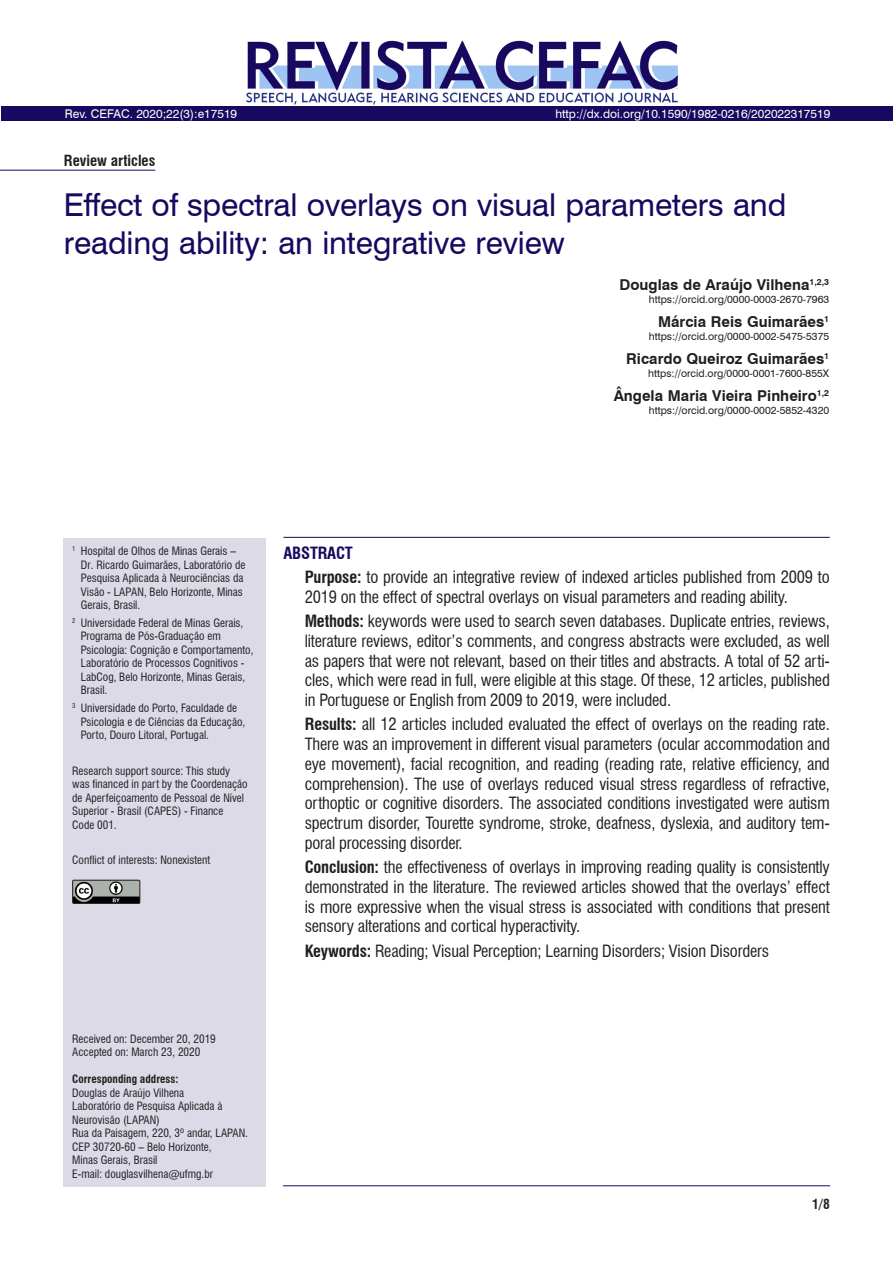
<style>
.page{position:relative;width:893px;height:1263px;background:#fff}
.page>*{position:absolute;margin:0;border:0;box-sizing:border-box;transform-origin:0 0}
.Titulo_só_inglês{font:31.5px/37.8px "Swiss 721 BT";letter-spacing:-.005em;color:#18085f}
.Resumo_só_ingles{font:condensed 16.5px/19.8px "Swiss 721 BT";letter-spacing:-.01em;color:#231f20;text-align:justify}
.Resumo_título_-_só{font:700 condensed 16.5px "Swiss 721 BT";letter-spacing:-.01em;color:#18085f}
.Autor{font:700 15px "Swiss 721 BT";color:#231f20}
.Tipo_de_artigo{font:700 condensed 15px "Swiss 721 BT";color:#231f20}
.Cabeço_autor_esquer{font:700 condensed 13.5px "Swiss 721 BT";color:#231f20}
.DOI_-_variável_1{font:12px "Swiss 721 BT";color:#fff}
.Legenda_bibliográfi{font:12px "Swiss 721 BT";color:#fff}
.Notas{font:condensed 11.25px/13.5px "Swiss 721 BT";color:#231f20}
.Endereço_correspond{font:condensed 11.25px/13.5px "Swiss 721 BT";color:#231f20}
.Notas_sem_paragrafo{font:condensed 11.25px/13.5px "Swiss 721 BT";color:#231f20}
.Endereço_correspond-2{font:700 condensed 11.25px "Swiss 721 BT";color:#231f20}
.ORCID{font:10.5px "Swiss 721 BT";color:#231f20}
.s1{font-weight:700}
</style>
<div class="page">
<div style="left:64px;top:538px;width:202px;height:648px;background:#dcdae7"></div>
<img style="left:74px;top:882px;width:64px;height:20px">
<div style="left:72px;top:880px;width:68px;height:24px;border:1px solid #231f20"></div>
<hr style="left:283px;top:537px;width:547px;height:1px;background:#18085f">
<hr style="left:283px;top:1185px;width:547px;height:1px;background:#18085f">
<hr style="left:0;top:170px;width:155px;height:1px;background:#18085f">
<img style="left:246px;top:40px;width:432px;height:65px">
<div style="left:1px;top:106px;width:892px;height:15px;background:#18085f"></div>
<p class="Legenda_bibliográfi" style="left:65px;top:106px;width:174px">Rev. CEFAC. 2020;22(3):e17519</p>
<p class="DOI_-_variável_1" style="left:555px;top:106px;width:276px">http://dx.doi.org/10.1590/1982-0216/202022317519</p>
<p class="Tipo_de_artigo" style="left:64px;top:152px;width:93px">Review articles</p>
<p class="Titulo_só_inglês" style="left:64px;top:185px;width:724px">Effect of spectral overlays on visual parameters and reading ability: an integrative review</p>
<p class="Autor" style="left:620px;top:274px;width:211px">Douglas de Araújo Vilhena<sup>1,2,3</sup></p>
<p class="ORCID" style="left:649px;top:292px;width:182px">https://orcid.org/0000-0003-2670-7963</p>
<p class="Autor" style="left:658px;top:311px;width:173px">Márcia Reis Guimarães<sup>1</sup></p>
<p class="ORCID" style="left:649px;top:329px;width:182px">https://orcid.org/0000-0002-5475-5375</p>
<p class="Autor" style="left:626px;top:348px;width:204px">Ricardo Queiroz Guimarães<sup>1</sup></p>
<p class="ORCID" style="left:648px;top:366px;width:182px">https://orcid.org/0000-0001-7600-855X</p>
<p class="Autor" style="left:614px;top:385px;width:217px">Ângela Maria Vieira Pinheiro<sup>1,2</sup></p>
<p class="ORCID" style="left:649px;top:403px;width:182px">https://orcid.org/0000-0002-5852-4320</p>
<p class="Notas" style="left:81px;top:544px;width:166px;text-indent:-9px"><sup>1</sup> Hospital de Olhos de Minas Gerais – Dr. Ricardo Guimarães, Laboratório de Pesquisa Aplicada à Neurociências da Visão - LAPAN, Belo Horizonte, Minas Gerais, Brasil.</p>
<p class="Notas" style="left:81px;top:616px;width:174px;text-indent:-9px"><sup>2</sup> Universidade Federal de Minas Gerais,<br>Programa de Pós-Graduação em<br>Psicologia: Cognição e Comportamento,<br>Laboratório de Processos Cognitivos -<br>LabCog, Belo Horizonte, Minas Gerais,<br>Brasil.</p>
<p class="Notas" style="left:81px;top:701px;width:166px;text-indent:-9px"><sup>3</sup> Universidade do Porto, Faculdade de<br>Psicologia e de Ciências da Educação,<br>Porto, Douro Litoral, Portugal.</p>
<p class="Notas_sem_paragrafo" style="left:72px;top:764px;width:177px">Research support source: This study was financed in part by the Coordenação de Aperfeiçoamento de Pessoal de Nível<br>Superior - Brasil (CAPES) - Finance<br>Code 001.</p>
<p class="Notas" style="left:72px;top:853px;width:139px">Conflict of interests: Nonexistent</p>
<p class="Endereço_correspond" style="left:72px;top:1032px;width:145px">Received on: December 20, 2019</p>
<p class="Endereço_correspond" style="left:72px;top:1045px;width:130px">Accepted on: March 23, 2020</p>
<p class="Endereço_correspond-2" style="left:72px;top:1072px;width:108px">Corresponding address:</p>
<p class="Endereço_correspond" style="left:72px;top:1086px;width:113px">Douglas de Araújo Vilhena</p>
<p class="Endereço_correspond" style="left:72px;top:1099px;width:152px">Laboratório de Pesquisa Aplicada à<br>Neurovisão (LAPAN)</p>
<p class="Endereço_correspond" style="left:72px;top:1126px;width:177px">Rua da Paisagem, 220, 3º andar, LAPAN.</p>
<p class="Endereço_correspond" style="left:72px;top:1140px;width:141px">CEP 30720-60 – Belo Horizonte,<br>Minas Gerais, Brasil</p>
<p class="Endereço_correspond" style="left:72px;top:1167px;width:142px">E-mail: douglasvilhena@ufmg.br</p>
<p class="Resumo_título_-_só" style="left:283px;top:543px;width:71px">ABSTRACT</p>
<p class="Resumo_só_ingles" style="left:305px;top:567px;width:527px"><span class="s1">Purpose:</span> to provide an integrative review of indexed articles published from 2009 to<br>2019 on the effect of spectral overlays on visual parameters and reading ability.</p>
<p class="Resumo_só_ingles" style="left:305px;top:611px;width:527px"><span class="s1">Methods:</span> keywords were used to search seven databases. Duplicate entries, reviews, literature reviews, editor’s comments, and congress abstracts were excluded, as well as papers that were not relevant, based on their titles and abstracts. A total of 52 arti&shy;cles, which were read in full, were eligible at this stage. Of these, 12 articles, published in Portuguese or English from 2009 to 2019, were included.</p>
<p class="Resumo_só_ingles" style="left:305px;top:714px;width:527px"><span class="s1">Results:</span> all 12 articles included evaluated the effect of overlays on the reading rate.<br>There was an improvement in different visual parameters (ocular accommodation and eye movement), facial recognition, and reading (reading rate, relative efficiency, and comprehension). The use of overlays reduced visual stress regardless of refractive, orthoptic or cognitive disorders. The associated conditions investigated were autism spectrum disorder, Tourette syndrome, stroke, deafness, dyslexia, and auditory tem&shy;poral processing disorder.</p>
<p class="Resumo_só_ingles" style="left:305px;top:857px;width:527px"><span class="s1">Conclusion:</span> the effectiveness of overlays in improving reading quality is consistently demonstrated in the literature. The reviewed articles showed that the overlays’ effect is more expressive when the visual stress is associated with conditions that present sensory alterations and cortical hyperactivity.</p>
<p class="Resumo_só_ingles" style="left:305px;top:941px;width:466px"><span class="s1">Keywords:</span> Reading; Visual Perception; Learning Disorders; Vision Disorders</p>
<p class="Cabeço_autor_esquer" style="left:812px;top:1195px;width:19px">1/8</p>
</div>
